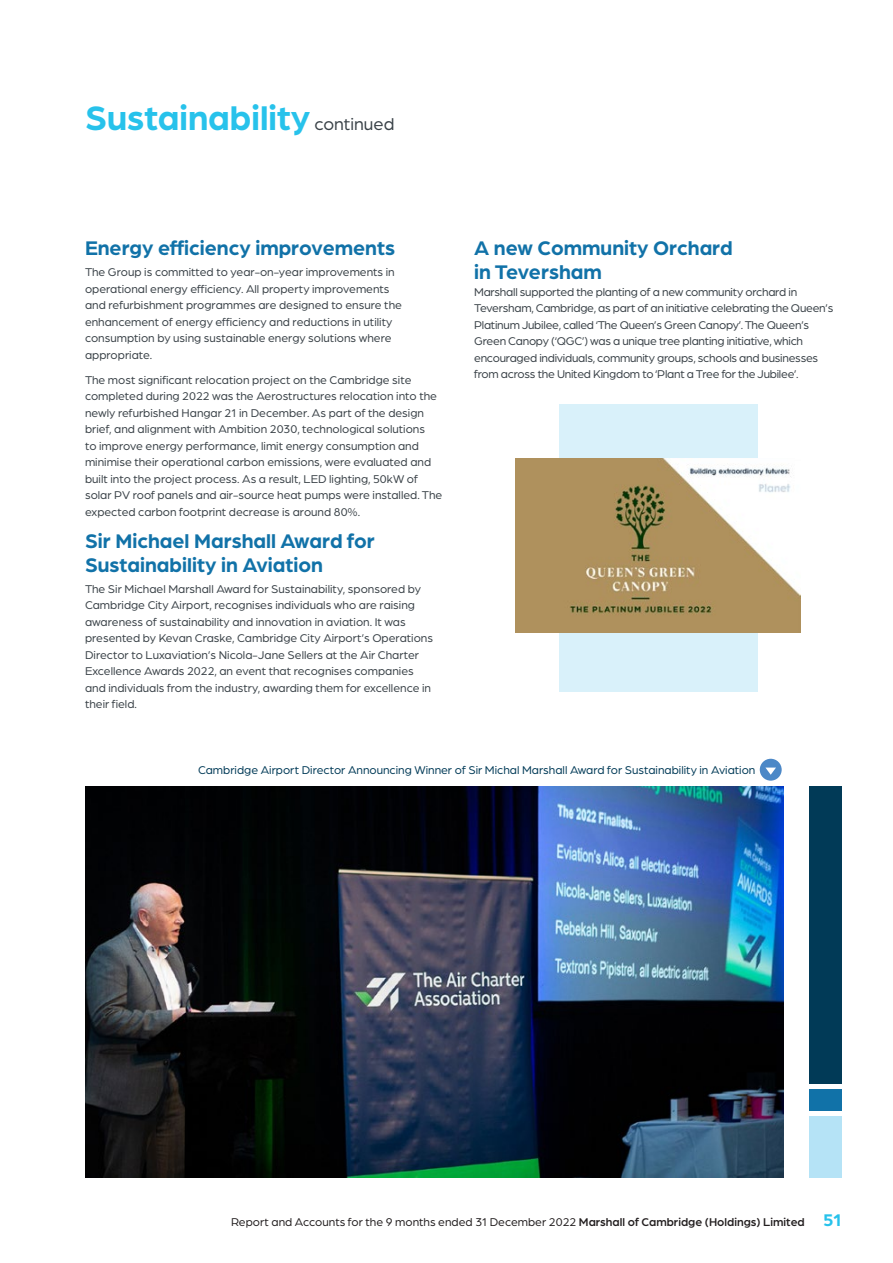
<style>
.page{position:relative;width:893px;height:1263px;background:#fff}
.page>*{position:absolute;margin:0;border:0;box-sizing:border-box;transform-origin:0 0}
.t1{font:700 36px "Arboria";color:#27c2eb}
.t2{font:700 21px/24px "Arboria";color:#1172a8}
.t3{font:12px/16.5px "Arboria";color:#394147}
.t4{font:12px/16.5px "Arboria";letter-spacing:-.02em;color:#394147}
.t5{font:12px "Arboria";color:#013a57}
.t6{font:12px "Arboria";color:#231f20}
.s1{font-weight:400;font-size:18px;color:#394147}
.s2{font-weight:500}
.s3{font-weight:700;font-size:18px;color:#27c2eb}
</style>
<div class="page">
<div style="left:559px;top:404px;width:198px;height:288px;background:#d9f1fa"></div>
<img style="left:515px;top:458px;width:285px;height:175px">
<img style="left:85px;top:787px;width:698px;height:391px">
<div style="left:759px;top:758px;width:24px;height:23px;background:#4c88c7;border-radius:50%"></div>
<div style="left:758px;top:757px;width:25px;height:25px;border:2px solid #fff;border-radius:50%"></div>
<svg style="left:765px;top:767px;width:11px;height:8px"></svg>
<div style="left:809px;top:787px;width:33px;height:297px;background:#013a57"></div>
<div style="left:809px;top:1089px;width:33px;height:21px;background:#1172a8"></div>
<div style="left:809px;top:1117px;width:33px;height:61px;background:#b5e3f6"></div>
<h1 class="t1" style="left:85px;top:93px;width:311px">Sustainability <span class="s1">continued</span></h1>
<h2 class="t2" style="left:85px;top:235px;width:311px">Energy efficiency improvements</h2>
<p class="t3" style="left:85px;top:263px;width:318px">The Group is committed to year-on-year improvements in operational energy efficiency. All property improvements and refurbishment programmes are designed to ensure the enhancement of energy efficiency and reductions in utility consumption by using sustainable energy solutions where appropriate.</p>
<p class="t3" style="left:85px;top:371px;width:359px">The most significant relocation project on the Cambridge site completed during 2022 was the Aerostructures relocation into the newly refurbished Hangar 21 in December. As part of the design brief, and alignment with Ambition 2030, technological solutions<br>to improve energy performance, limit energy consumption and minimise their operational carbon emissions, were evaluated and built into the project process. As a result, LED lighting, 50kW of solar PV roof panels and air-source heat pumps were installed. The expected carbon footprint decrease is around 80%.</p>
<h2 class="t2" style="left:85px;top:528px;width:291px">Sir Michael Marshall Award for<br>Sustainability in Aviation</h2>
<p class="t3" style="left:85px;top:580px;width:349px">The Sir Michael Marshall Award for Sustainability, sponsored by Cambridge City Airport, recognises individuals who are raising awareness of sustainability and innovation in aviation. It was presented by Kevan Craske, Cambridge City Airport’s Operations Director to Luxaviation’s Nicola-Jane Sellers at the Air Charter Excellence Awards 2022, an event that recognises companies and individuals from the industry, awarding them for excellence in their field.</p>
<h2 class="t2" style="left:474px;top:235px;width:260px">A new Community Orchard in Teversham</h2>
<p class="t4" style="left:474px;top:283px;width:361px">Marshall supported the planting of a new community orchard in Teversham, Cambridge, as part of an initiative celebrating the Queen’s Platinum Jubilee, called ‘The Queen’s Green Canopy’. The Queen’s Green Canopy (‘QGC’) was a unique tree planting initiative, which encouraged individuals, community groups, schools and businesses from across the United Kingdom to ‘Plant a Tree for the Jubilee’.</p>
<p class="t5" style="left:198px;top:762px;width:559px">Cambridge Airport Director Announcing Winner of Sir Michal Marshall Award for Sustainability in Aviation</p>
<p class="t6" style="left:231px;top:1214px;width:612px">Report and Accounts for the 9 months ended 31 December 2022 <span class="s2">Marshall of Cambridge (Holdings) Limited</span> <span class="s3">51</span></p>
</div>
